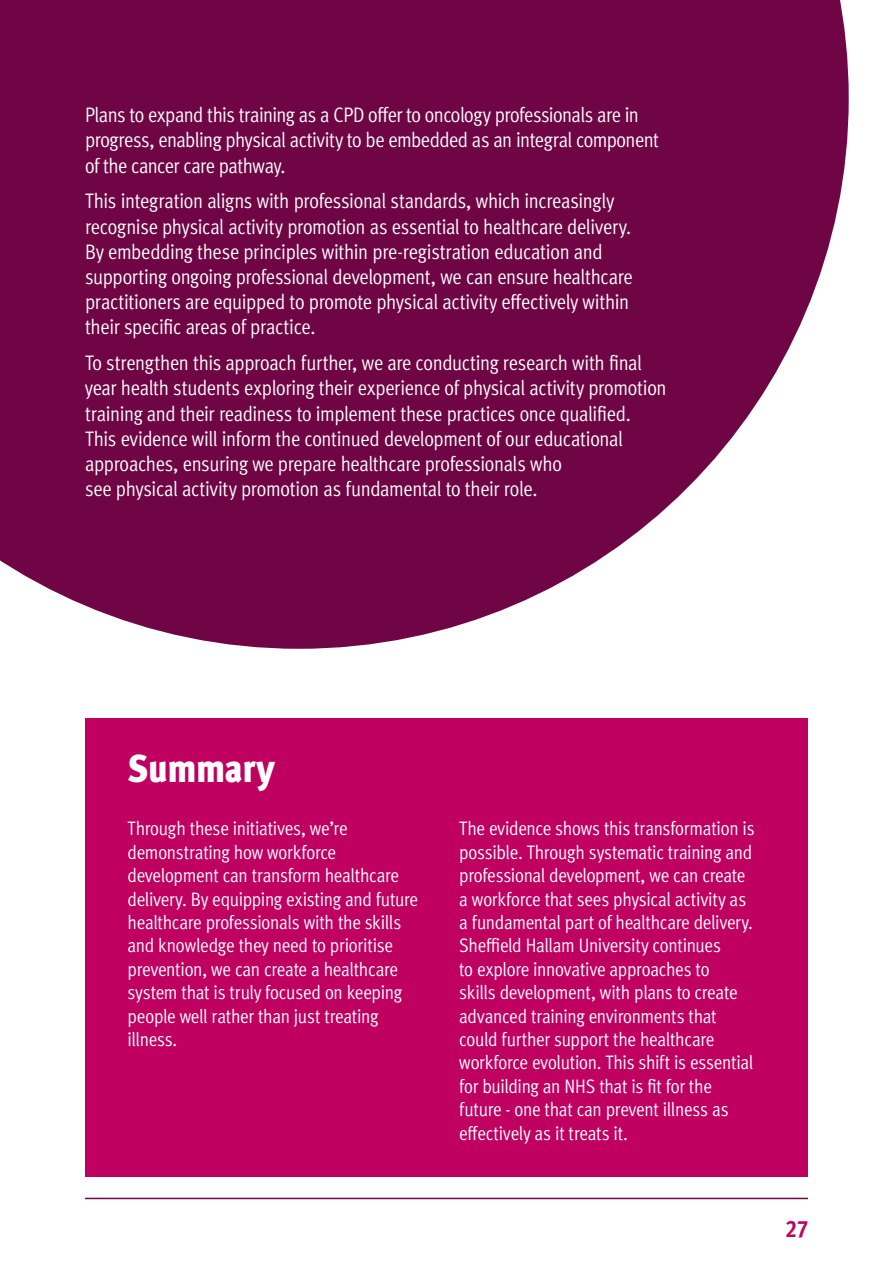
<style>
.page{position:relative;width:893px;height:1263px;background:#fff}
.page>*{position:absolute;margin:0;border:0;box-sizing:border-box;transform-origin:0 0}
.t1{font:900 condensed 39px "Meta Pro";letter-spacing:-.015em;color:#fff}
.t2{font:700 condensed 24px "Meta Pro";color:#bf0061}
.t3{font:21px/25.2px "Meta Pro Cond Norm";letter-spacing:-.015em;color:#fff}
.t4{font:19.5px/23.4px "Meta Pro Cond Norm";letter-spacing:-.015em;color:#fff}
</style>
<div class="page">
<hr style="left:85px;top:1198px;width:723px;height:1px;background:#700545">
<svg style="left:0;top:0;width:849px;height:649px;fill:#700545"></svg>
<div style="left:85px;top:719px;width:723px;height:458px;background:#bf0061"></div>
<p class="t3" style="left:85px;top:101px;width:575px">Plans to expand this training as a CPD offer to oncology professionals are in progress, enabling physical activity to be embedded as an integral component of the cancer care pathway.</p>
<p class="t3" style="left:85px;top:187px;width:549px">This integration aligns with professional standards, which increasingly recognise physical activity promotion as essential to healthcare delivery.<br>By embedding these principles within pre-registration education and supporting ongoing professional development, we can ensure healthcare practitioners are equipped to promote physical activity effectively within their specific areas of practice.</p>
<p class="t3" style="left:85px;top:349px;width:583px">To strengthen this approach further, we are conducting research with final year health students exploring their experience of physical activity promotion training and their readiness to implement these practices once qualified.<br>This evidence will inform the continued development of our educational approaches, ensuring we prepare healthcare professionals who<br>see physical activity promotion as fundamental to their role.</p>
<h1 class="t1" style="left:128px;top:738px;width:149px">Summary</h1>
<p class="t4" style="left:128px;top:816px;width:292px">Through these initiatives, we’re demonstrating how workforce development can transform healthcare delivery. By equipping existing and future healthcare professionals with the skills and knowledge they need to prioritise prevention, we can create a healthcare system that is truly focused on keeping people well rather than just treating illness.</p>
<p class="t4" style="left:459px;top:816px;width:297px">The evidence shows this transformation is possible. Through systematic training and professional development, we can create a workforce that sees physical activity as a fundamental part of healthcare delivery.<br>Sheffield Hallam University continues<br>to explore innovative approaches to<br>skills development, with plans to create advanced training environments that could further support the healthcare workforce evolution. This shift is essential for building an NHS that is fit for the future - one that can prevent illness as effectively as it treats it.</p>
<p class="t2" style="left:786px;top:1210px;width:24px">27</p>
</div>
